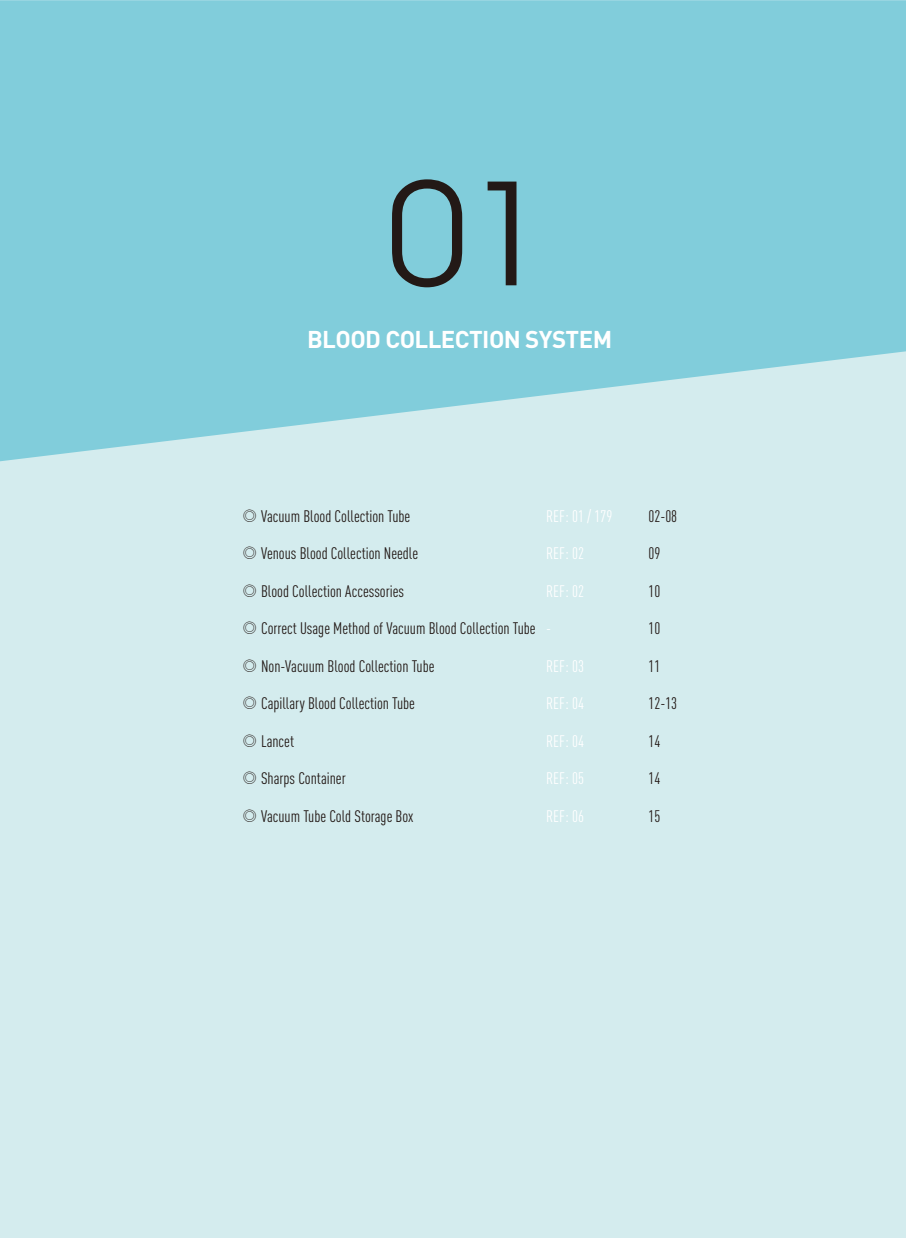
<style>
.page{position:relative;width:906px;height:1238px;background:#fff}
.page>*{position:absolute;margin:0;border:0;box-sizing:border-box;transform-origin:0 0}
.t1{font:145.8px "Avant Garde IT Cby BT";color:#231916}
.t2{font:700 24px "DIN";letter-spacing:-.025em;color:#fff}
.t3{font:16.5px "DIN Cond";color:#231916}
.t4{font:16.5px "DIN Cond";color:#fff}
.s1{font-family:"Adobe Song Std Light GBK EUC H"}
</style>
<div class="page">
<div style="left:0;top:304px;width:906px;height:933px;background:#d4ecee"></div>
<svg style="left:0;top:0;width:906px;height:461px;background:#8ad0dd"></svg>
<h1 class="t1" style="left:386px;top:150px;width:166px">01</h1>
<h2 class="t2" style="left:307px;top:323px;width:306px">BLOOD COLLECTION SYSTEM</h2>
<p class="t3" style="left:241px;top:510px;width:170px"><span class="s1">◎</span> Vacuum Blood Collection Tube</p>
<p class="t3" style="left:241px;top:547px;width:178px"><span class="s1">◎</span> Venous Blood Collection Needle</p>
<p class="t3" style="left:241px;top:585px;width:164px"><span class="s1">◎</span> Blood Collection Accessories</p>
<p class="t3" style="left:241px;top:622px;width:296px"><span class="s1">◎</span> Correct Usage Method of Vacuum Blood Collection Tube</p>
<p class="t3" style="left:241px;top:660px;width:195px"><span class="s1">◎</span> Non-Vacuum Blood Collection Tube</p>
<p class="t3" style="left:241px;top:697px;width:175px"><span class="s1">◎</span> Capillary Blood Collection Tube</p>
<p class="t3" style="left:241px;top:735px;width:54px"><span class="s1">◎</span> Lancet</p>
<p class="t3" style="left:241px;top:772px;width:106px"><span class="s1">◎</span> Sharps Container</p>
<p class="t3" style="left:241px;top:810px;width:174px"><span class="s1">◎</span> Vacuum Tube Cold Storage Box</p>
<p class="t4" style="left:546px;top:510px;width:68px">REF: 01 / 179</p>
<p class="t4" style="left:546px;top:547px;width:39px">REF: 02</p>
<p class="t4" style="left:546px;top:585px;width:39px">REF: 02</p>
<p class="t4" style="left:546px;top:622px;width:6px">-</p>
<p class="t4" style="left:546px;top:660px;width:39px">REF: 03</p>
<p class="t4" style="left:546px;top:697px;width:39px">REF: 04</p>
<p class="t4" style="left:546px;top:735px;width:39px">REF: 04</p>
<p class="t4" style="left:546px;top:772px;width:39px">REF: 05</p>
<p class="t4" style="left:546px;top:810px;width:39px">REF: 06</p>
<p class="t3" style="left:648px;top:510px;width:30px">02-08</p>
<p class="t3" style="left:648px;top:547px;width:13px">09</p>
<p class="t3" style="left:648px;top:585px;width:13px">10</p>
<p class="t3" style="left:648px;top:622px;width:13px">10</p>
<p class="t3" style="left:648px;top:660px;width:13px">11</p>
<p class="t3" style="left:648px;top:697px;width:30px">12-13</p>
<p class="t3" style="left:648px;top:735px;width:13px">14</p>
<p class="t3" style="left:648px;top:772px;width:13px">14</p>
<p class="t3" style="left:648px;top:810px;width:13px">15</p>
</div>
